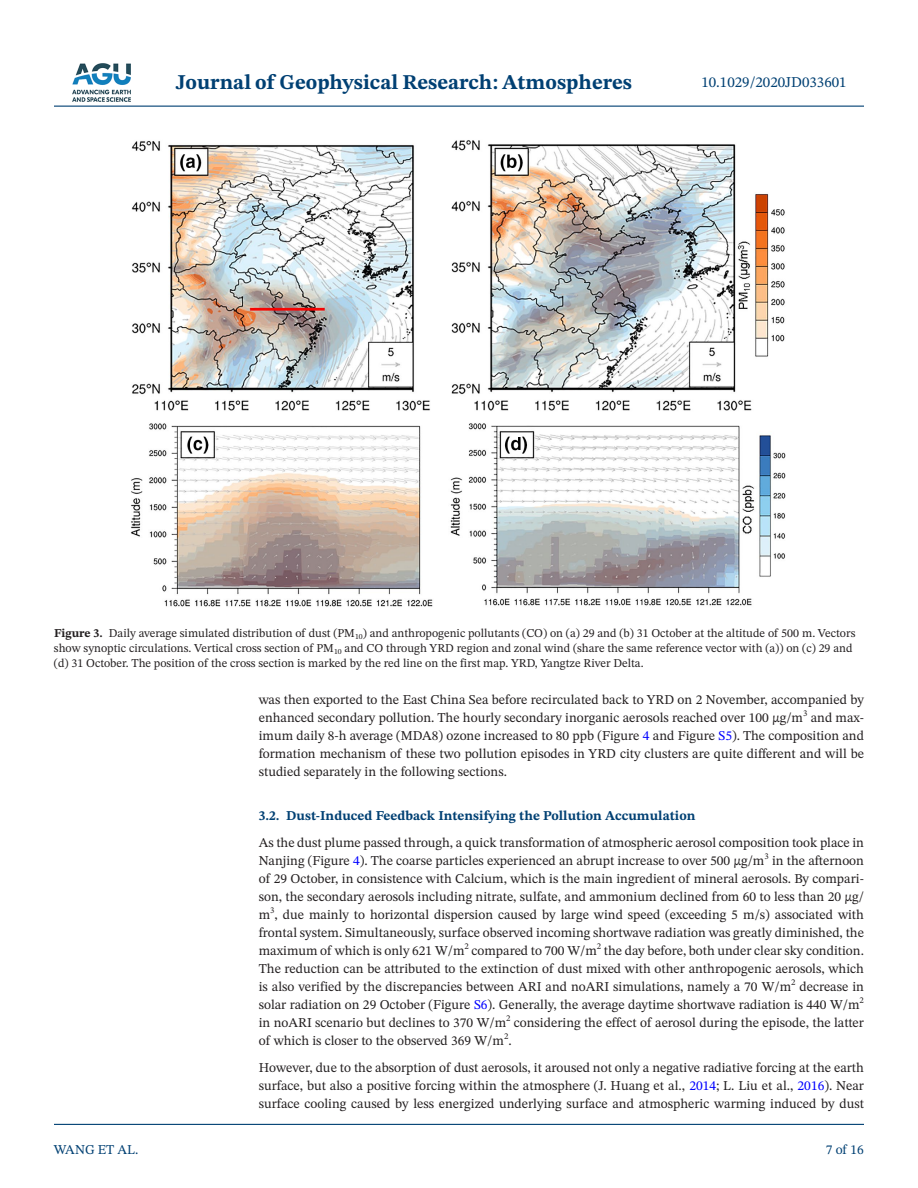
<style>
.page{position:relative;width:918px;height:1188px;background:#fff}
.page>*{position:absolute;margin:0;border:0;box-sizing:border-box;transform-origin:0 0}
.t1{font:700 21px "STIX Two Text";color:#004073}
.t2{font:15px "STIX Two Text";color:#004073}
.t3{font:13.5px/18px "STIX Two Text";color:#231f20;text-align:justify}
.t4{font:700 13.5px "STIX Two Text";color:#004073}
.t5{font:13.5px "STIX Two Text";color:#004073}
.t6{font:12px/15px "STIX Two Text";color:#231f20}
.t7{font:8.7px "STIX Two Text";color:#231f20}
.s1{font-weight:700}
.s2{color:#00f}
</style>
<div class="page">
<hr style="left:54px;top:106px;width:810px;height:1px;background:#004073">
<hr style="left:54px;top:1124px;width:810px;height:1px;background:#004073">
<img style="left:72px;top:63px;width:59px;height:39px">
<img style="left:131px;top:140px;width:655px;height:467px">
<h1 class="t1" style="left:176px;top:67px;width:458px">Journal of Geophysical Research: Atmospheres</h1>
<p class="t2" style="left:701px;top:72px;width:147px">10.1029/2020JD033601</p>
<p class="t6" style="left:54px;top:626px;width:803px"><span class="s1">Figure 3.</span> Daily average simulated distribution of dust (PM<sub>10</sub>) and anthropogenic pollutants (CO) on (a) 29 and (b) 31 October at the altitude of 500 m. Vectors show synoptic circulations. Vertical cross section of PM<sub>10</sub> and CO through YRD region and zonal wind (share the same reference vector with (a)) on (c) 29 and (d) 31 October. The position of the cross section is marked by the red line on the first map. YRD, Yangtze River Delta.</p>
<p class="t5" style="left:54px;top:1140px;width:86px">WANG ET AL.</p>
<p class="t3" style="left:259px;top:691px;width:607px">was then exported to the East China Sea before recirculated back to YRD on 2 November, accompanied by enhanced secondary pollution. The hourly secondary inorganic aerosols reached over 100 μg/m<sup>3</sup> and max&shy;imum daily 8-h average (MDA8) ozone increased to 80 ppb (Figure <span class="s2">4</span> and Figure <span class="s2">S5</span>). The composition and formation mechanism of these two pollution episodes in YRD city clusters are quite different and will be studied separately in the following sections.</p>
<p class="t4" style="left:259px;top:806px;width:438px">3.2. Dust-Induced Feedback Intensifying the Pollution Accumulation</p>
<p class="t3" style="left:259px;top:833px;width:607px">As the dust plume passed through, a quick transformation of atmospheric aerosol composition took place in Nanjing (Figure <span class="s2">4</span>). The coarse particles experienced an abrupt increase to over 500 μg/m<sup>3</sup> in the afternoon of 29 October, in consistence with Calcium, which is the main ingredient of mineral aerosols. By compari&shy;son, the secondary aerosols including nitrate, sulfate, and ammonium declined from 60 to less than 20 μg/ m<sup>3</sup>, due mainly to horizontal dispersion caused by large wind speed (exceeding 5 m/s) associated with frontal system. Simultaneously, surface observed incoming shortwave radiation was greatly diminished, the maximum of which is only 621 W/m<sup>2</sup> compared to 700 W/m</p>
<p class="t7" style="left:597px;top:940px;width:6px">2</p>
<p class="t3" style="left:259px;top:941px;width:607px;text-indent:345px">the day before, both under clear sky condition.<br>The reduction can be attributed to the extinction of dust mixed with other anthropogenic aerosols, which is also verified by the discrepancies between ARI and noARI simulations, namely a 70 W/m<sup>2</sup> decrease in solar radiation on 29 October (Figure <span class="s2">S6</span>). Generally, the average daytime shortwave radiation is 440 W/m<sup>2 </sup>in noARI scenario but declines to 370 W/m<sup>2</sup> considering the effect of aerosol during the episode, the latter of which is closer to the observed 369 W/m<sup>2</sup>.</p>
<p class="t3" style="left:259px;top:1058px;width:607px">However, due to the absorption of dust aerosols, it aroused not only a negative radiative forcing at the earth surface, but also a positive forcing within the atmosphere (J. Huang et al., <span class="s2">2014</span>; L. Liu et al., <span class="s2">2016</span>). Near surface cooling caused by less energized underlying surface and atmospheric warming induced by dust</p>
<p class="t5" style="left:826px;top:1140px;width:40px">7 of 16</p>
</div>
